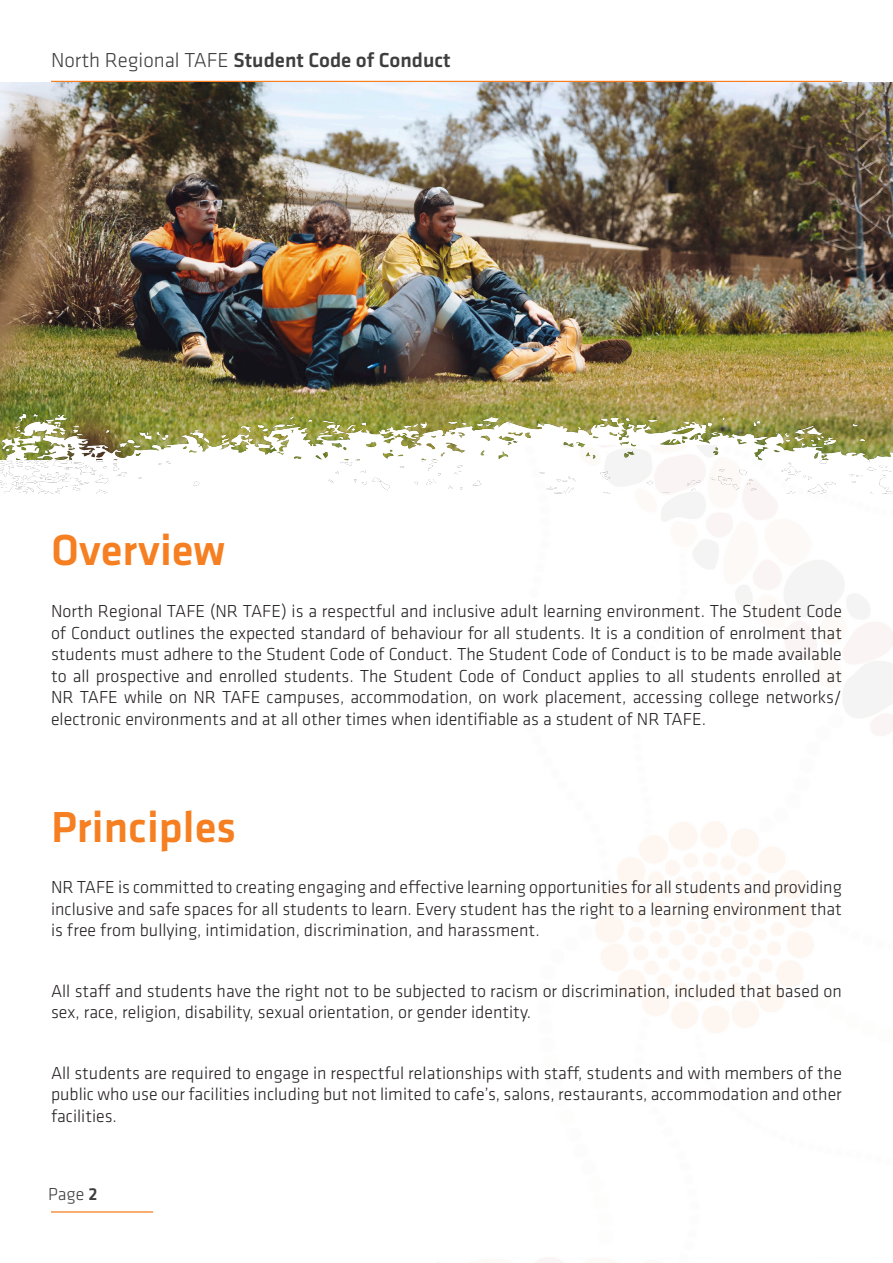
<style>
.page{position:relative;width:893px;height:1263px;background:#fff}
.page>*{position:absolute;margin:0;border:0;box-sizing:border-box;transform-origin:0 0}
.nead{font:500 45px "Klavika Basic";color:#f57f21}
.t1{font:500 21px "Klavika Basic";color:#3e3e3f}
.body{font:300 18px/21.6px "Klavika Basic";color:#231f20;text-align:justify}
.t2{font:300 18px "Klavika Basic";color:#3e3e3f}
.s1{font-weight:300}
.s2{font-weight:500}
</style>
<div class="page">
<hr style="left:51px;top:81px;width:791px;height:1px;background:#f57f21">
<hr style="left:51px;top:1211px;width:102px;height:1px;background:#f57f21">
<img style="left:0;top:82px;width:893px;height:333px">
<img style="left:0;top:415px;width:893px;height:78px">
<img style="left:437px;top:445px;width:456px;height:818px">
<p class="t1" style="left:51px;top:46px;width:401px"><span class="s1">North Regional TAFE</span> Student Code of Conduct</p>
<p class="nead" style="left:51px;top:520px;width:176px">Overview</p>
<p class="body" style="left:51px;top:600px;width:792px">North Regional TAFE (NR TAFE) is a respectful and inclusive adult learning environment. The Student Code of Conduct outlines the expected standard of behaviour for all students. It is a condition of enrolment that students must adhere to the Student Code of Conduct. The Student Code of Conduct is to be made available to all prospective and enrolled students. The Student Code of Conduct applies to all students enrolled at NR TAFE while on NR TAFE campuses, accommodation, on work placement, accessing college networks/ electronic environments and at all other times when identifiable as a student of NR TAFE.</p>
<p class="nead" style="left:51px;top:796px;width:187px">Principles</p>
<p class="body" style="left:51px;top:876px;width:792px">NR TAFE is committed to creating engaging and effective learning opportunities for all students and providing inclusive and safe spaces for all students to learn. Every student has the right to a learning environment that is free from bullying, intimidation, discrimination, and harassment.</p>
<p class="body" style="left:51px;top:980px;width:792px">All staff and students have the right not to be subjected to racism or discrimination, included that based on sex, race, religion, disability, sexual orientation, or gender identity.</p>
<p class="body" style="left:51px;top:1061px;width:792px">All students are required to engage in respectful relationships with staff, students and with members of the public who use our facilities including but not limited to cafe’s, salons, restaurants, accommodation and other facilities.</p>
<p class="t2" style="left:48px;top:1183px;width:51px">Page <span class="s2">2</span></p>
</div>
